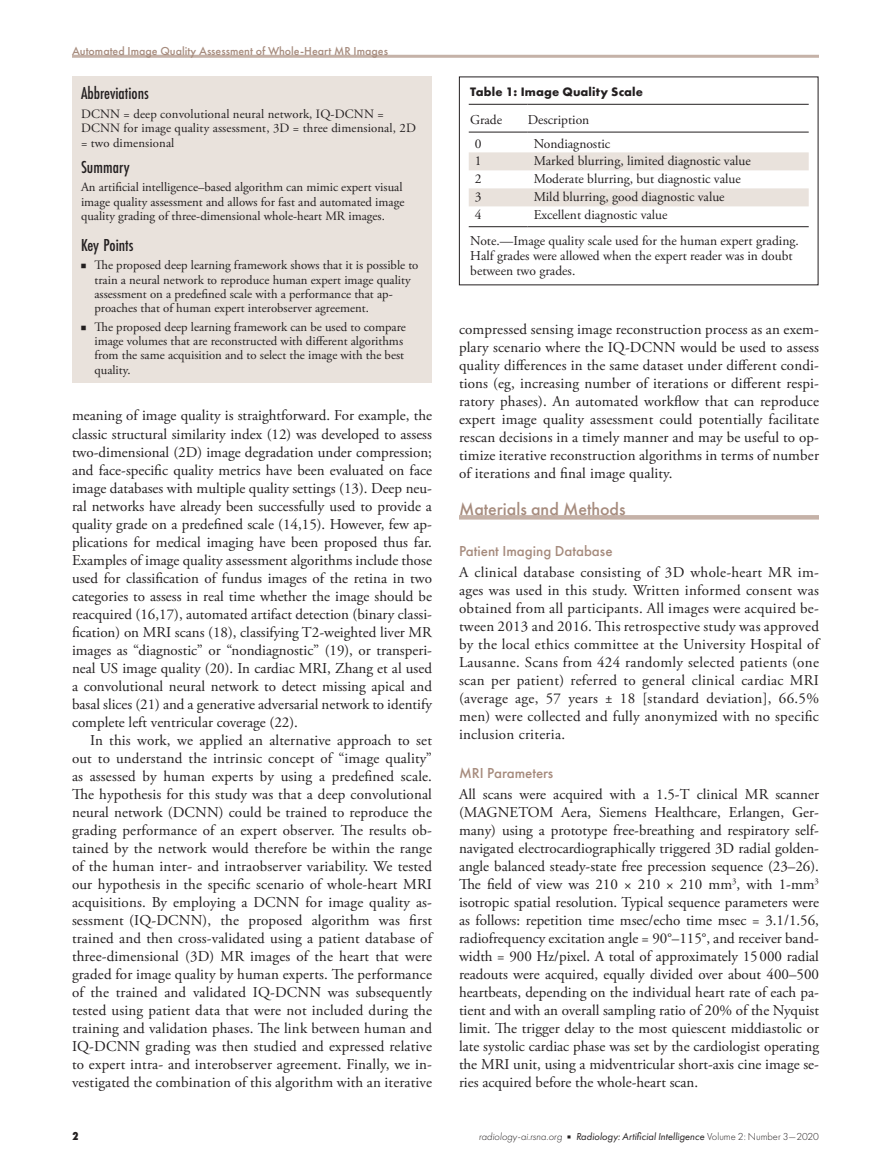
<style>
.page{position:relative;width:891px;height:1175px;background:#fff}
.page>*{position:absolute;margin:0;border:0;box-sizing:border-box;transform-origin:0 0}
.t1{font:500 18px "Futura PT Cond";color:#231f20}
.t2{font:500 18px "Futura PT";color:#a68b7d}
.t3{font:15px/18px "Adobe Garamond Pro";letter-spacing:.01em;color:#231f20;text-align:justify}
.t4{font:500 15px "Futura PT";color:#a68b7d}
.t5{font:13.5px/25.5px "Adobe Garamond Pro";color:#231f20}
.t6{font:12.75px/14.2px "Adobe Garamond Pro";color:#231f20}
.t7{font:700 12.75px "Futura PT";letter-spacing:.01em;color:#231f20}
.t8{font:500 12px "Futura PT";color:#a68b7d}
.t9{font:800 12px "Futura PT Cond";color:#231f20}
.t10{font:italic 10.5px "Futura PT";color:#231f20}
.s1{font-family:"Universal Newswith Comm Pi";font-size:9px}
.s2{font-weight:300}
.s3{font-family:"Universal Newswith Comm Pi";font-style:normal;font-size:6px}
.s4{font-weight:300;font-style:normal}
</style>
<div class="page">
<hr style="left:72px;top:55px;width:747px;height:3px;background:#c5b2a8">
<hr style="left:459px;top:515px;width:360px;height:4px;background:#c5b2a8">
<div style="left:72px;top:76px;width:360px;height:306px;background:#e9e2dc"></div>
<svg style="left:469px;top:152px;width:340px;height:54px"></svg>
<hr style="left:469px;top:104px;width:59px;height:1px;background:#231f20">
<hr style="left:528px;top:104px;width:281px;height:1px;background:#231f20">
<hr style="left:469px;top:226px;width:59px;height:1px;background:#231f20">
<hr style="left:528px;top:226px;width:281px;height:1px;background:#231f20">
<hr style="left:469px;top:132px;width:59px;height:1px;background:#231f20">
<hr style="left:528px;top:132px;width:281px;height:1px;background:#231f20">
<p class="t8" style="left:72px;top:43px;width:318px">Automated Image Quality Assessment of Whole-Heart MR Images</p>
<p class="t1" style="left:81px;top:83px;width:69px">Abbreviations</p>
<p class="t6" style="left:81px;top:107px;width:336px">DCNN = deep convolutional neural network, IQ-DCNN =<br>DCNN for image quality assessment, 3D = three dimensional, 2D = two dimensional</p>
<p class="t1" style="left:81px;top:156px;width:50px">Summary</p>
<p class="t6" style="left:81px;top:181px;width:325px">An artificial intelligence–based algorithm can mimic expert visual image quality assessment and allows for fast and automated image quality grading of three-dimensional whole-heart MR images.</p>
<p class="t1" style="left:81px;top:234px;width:54px">Key Points</p>
<p class="t6" style="left:94px;top:258px;width:326px;text-indent:-14px"><span class="s1">n</span> The proposed deep learning framework shows that it is possible to train a neural network to reproduce human expert image quality assessment on a predefined scale with a performance that ap&shy;proaches that of human expert interobserver agreement.</p>
<p class="t6" style="left:94px;top:320px;width:313px;text-indent:-14px"><span class="s1">n</span> The proposed deep learning framework can be used to compare image volumes that are reconstructed with different algorithms from the same acquisition and to select the image with the best quality.</p>
<p class="t3" style="left:72px;top:407px;width:362px">meaning of image quality is straightforward. For example, the classic structural similarity index (12) was developed to assess two-dimensional (2D) image degradation under compression; and face-specific quality metrics have been evaluated on face image databases with multiple quality settings (13). Deep neu&shy;ral networks have already been successfully used to provide a quality grade on a predefined scale (14,15). However, few ap&shy;plications for medical imaging have been proposed thus far.<br>Examples of image quality assessment algorithms include those used for classification of fundus images of the retina in two categories to assess in real time whether the image should be reacquired (16,17), automated artifact detection (binary classi&shy;fication) on MRI scans (18), classifying T2-weighted liver MR images as “diagnostic” or “nondiagnostic” (19), or transperi&shy;neal US image quality (20). In cardiac MRI, Zhang et al used a convolutional neural network to detect missing apical and basal slices (21) and a generative adversarial network to identify complete left ventricular coverage (22).</p>
<p class="t3" style="left:72px;top:731px;width:362px;text-indent:18px">In this work, we applied an alternative approach to set out to understand the intrinsic concept of “image quality” as assessed by human experts by using a predefined scale.<br>The hypothesis for this study was that a deep convolutional neural network (DCNN) could be trained to reproduce the grading performance of an expert observer. The results ob&shy;tained by the network would therefore be within the range of the human inter- and intraobserver variability. We tested our hypothesis in the specific scenario of whole-heart MRI acquisitions. By employing a DCNN for image quality as&shy;sessment (IQ-DCNN), the proposed algorithm was first trained and then cross-validated using a patient database of three-dimensional (3D) MR images of the heart that were graded for image quality by human experts. The performance of the trained and validated IQ-DCNN was subsequently tested using patient data that were not included during the training and validation phases. The link between human and IQ-DCNN grading was then studied and expressed relative to expert intra- and interobserver agreement. Finally, we in&shy;vestigated the combination of this algorithm with an iterative</p>
<p class="t7" style="left:470px;top:83px;width:174px">Table 1: Image Quality Scale</p>
<p class="t5" style="left:470px;top:107px;width:33px">Grade</p>
<p class="t5" style="left:528px;top:107px;width:63px">Description</p>
<p class="t5" style="left:475px;top:131px;width:8px">0</p>
<p class="t5" style="left:534px;top:131px;width:78px">Nondiagnostic</p>
<p class="t5" style="left:475px;top:149px;width:8px">1</p>
<p class="t5" style="left:534px;top:149px;width:219px">Marked blurring, limited diagnostic value</p>
<p class="t5" style="left:475px;top:167px;width:8px">2</p>
<p class="t5" style="left:534px;top:167px;width:209px">Moderate blurring, but diagnostic value</p>
<p class="t5" style="left:475px;top:185px;width:8px">3</p>
<p class="t5" style="left:534px;top:185px;width:192px">Mild blurring, good diagnostic value</p>
<p class="t5" style="left:475px;top:203px;width:8px">4</p>
<p class="t5" style="left:470px;top:203px;width:330px;text-indent:63px">Excellent diagnostic value<br>Note.—Image quality scale used for the human expert grading.</p>
<p class="t5" style="left:470px;top:248px;width:324px;line-height:15px">Half grades were allowed when the expert reader was in doubt between two grades.</p>
<p class="t3" style="left:459px;top:320px;width:362px">compressed sensing image reconstruction process as an exem&shy;plary scenario where the IQ-DCNN would be used to assess quality differences in the same dataset under different condi&shy;tions (eg, increasing number of iterations or different respi&shy;ratory phases). An automated workflow that can reproduce expert image quality assessment could potentially facilitate rescan decisions in a timely manner and may be useful to op&shy;timize iterative reconstruction algorithms in terms of number of iterations and final image quality.</p>
<p class="t2" style="left:459px;top:498px;width:168px">Materials and Methods</p>
<p class="t4" style="left:459px;top:541px;width:155px">Patient Imaging Database</p>
<p class="t3" style="left:459px;top:563px;width:362px">A clinical database consisting of 3D whole-heart MR im&shy;ages was used in this study. Written informed consent was obtained from all participants. All images were acquired be&shy;tween 2013 and 2016. This retrospective study was approved by the local ethics committee at the University Hospital of Lausanne. Scans from 424 randomly selected patients (one scan per patient) referred to general clinical cardiac MRI (average age, 57 years ± 18 [standard deviation], 66.5% men) were collected and fully anonymized with no specific inclusion criteria.</p>
<p class="t4" style="left:459px;top:763px;width:96px">MRI Parameters</p>
<p class="t3" style="left:459px;top:785px;width:362px">All scans were acquired with a 1.5-T clinical MR scanner (MAGNETOM Aera, Siemens Healthcare, Erlangen, Ger&shy;many) using a prototype free-breathing and respiratory self&shy;navigated electrocardiographically triggered 3D radial golden&shy;angle balanced steady-state free precession sequence (23–26).<br>The field of view was 210 × 210 × 210 mm<sup>3</sup>, with 1-mm<sup>3 </sup>isotropic spatial resolution. Typical sequence parameters were as follows: repetition time msec/echo time msec = 3.1/1.56, radiofrequency excitation angle = 90°–115°, and receiver band&shy;width = 900 Hz/pixel. A total of approximately 15 000 radial readouts were acquired, equally divided over about 400–500 heartbeats, depending on the individual heart rate of each pa&shy;tient and with an overall sampling ratio of 20% of the Nyquist limit. The trigger delay to the most quiescent middiastolic or late systolic cardiac phase was set by the cardiologist operating the MRI unit, using a midventricular short-axis cine image se&shy;ries acquired before the whole-heart scan.</p>
<p class="t9" style="left:72px;top:1128px;width:8px">2</p>
<p class="t10" style="left:479px;top:1130px;width:342px"><span class="s2">radiology-ai.rsna.org</span> <span class="s3">n</span> Radiology: Artificial Intelligence <span class="s4">Volume 2: Number 3—2020</span></p>
</div>
